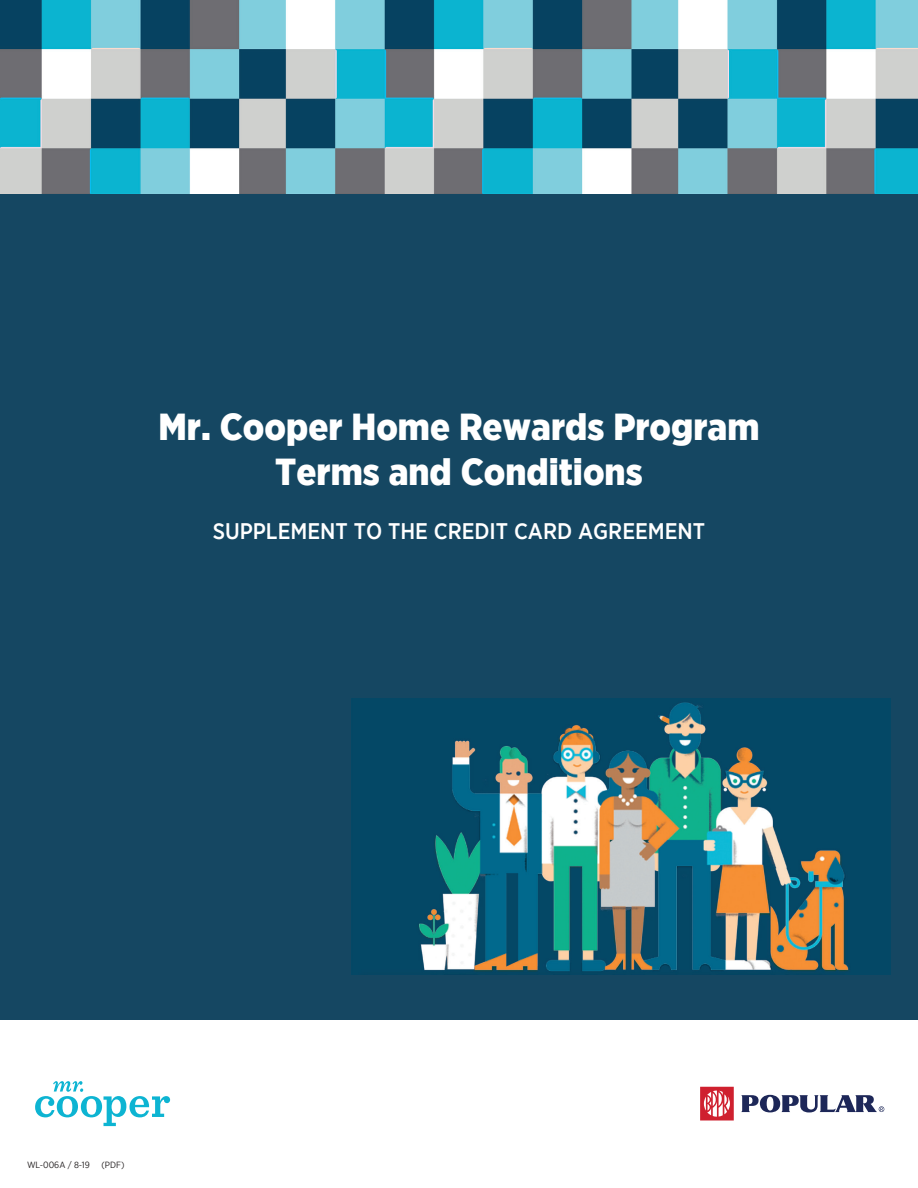
<style>
.page{position:relative;width:918px;height:1188px;background:#fff}
.page>*{position:absolute;margin:0;border:0;box-sizing:border-box;transform-origin:0 0}
.t1{font:900 37.5px/45px "Gotham Narrow";color:#fff;text-align:center}
.t2{font:500 22.5px "Gotham Narrow";color:#fff}
.t3{font:9px "Gotham Narrow";color:#231f20}
</style>
<div class="page">
<div style="left:0;top:0;width:918px;height:1019px;background:#154762"></div>
<svg style="left:741px;top:1095px;width:143px;height:18px"></svg>
<svg style="left:700px;top:1087px;width:34px;height:33px"></svg>
<img style="left:0;top:0;width:918px;height:193px">
<svg style="left:35px;top:1081px;width:135px;height:45px"></svg>
<img style="left:351px;top:698px;width:540px;height:276px">
<p class="t1" style="left:158px;top:403px;width:603px">Mr. Cooper Home Rewards Program<br>Terms and Conditions</p>
<p class="t2" style="left:213px;top:516px;width:494px">SUPPLEMENT TO THE CREDIT CARD AGREEMENT</p>
<p class="t3" style="left:27px;top:1159px;width:64px">WL-006A / 8-19</p>
<p class="t3" style="left:102px;top:1159px;width:24px">(PDF)</p>
</div>
